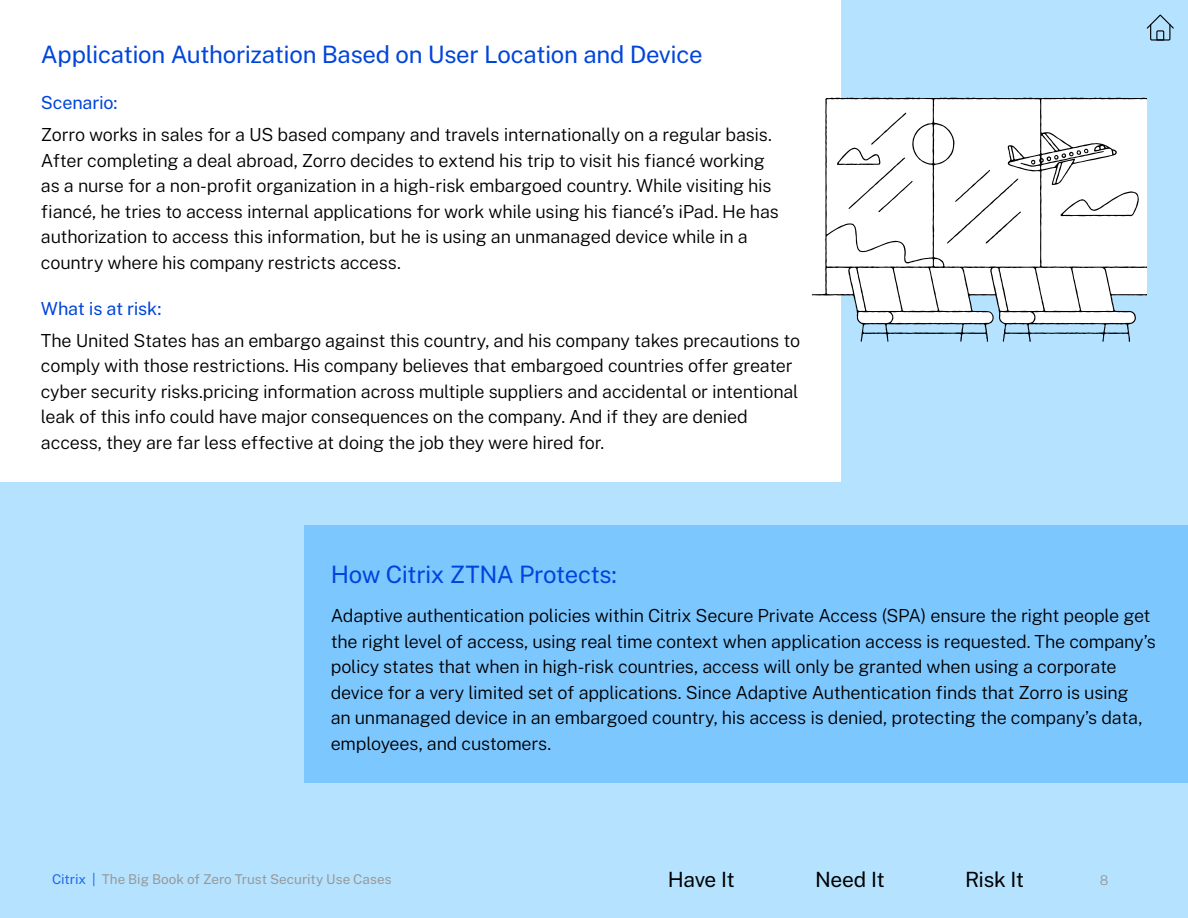
<style>
.page{position:relative;width:1188px;height:918px;background:#b5e3ff}
.page>*{position:absolute;margin:0;border:0;box-sizing:border-box;transform-origin:0 0}
.t1{font:100 24px "Public Sans";letter-spacing:-.015em;color:#0045db}
.t2{font:100 21px "Public Sans";letter-spacing:-.025em;color:#000}
.t3{font:100 18px/25.5px "Public Sans";letter-spacing:-.015em;color:#000}
.t4{font:100 18px "Public Sans";letter-spacing:-.015em;color:#0045db}
.t5{font:100 13.5px "Public Sans";color:#989898}
.s1{color:#1c69f2}
</style>
<div class="page">
<div style="left:304px;top:525px;width:883px;height:258px;background:#7dc7ff"></div>
<div style="left:0;top:0;width:840px;height:481px;background:#fff"></div>
<svg style="left:812px;top:98px;width:335px;height:244px;fill:#fff"></svg>
<svg style="left:1060px;top:191px;width:79px;height:25px;background:#e4e4e4"></svg>
<svg style="left:947px;top:170px;width:74px;height:73px;background:#f4f4f4"></svg>
<svg style="left:837px;top:113px;width:76px;height:99px;background:#f4f4f4"></svg>
<svg style="left:1046px;top:149px;width:42px;height:12px"></svg>
<svg style="left:1031px;top:160px;width:4px;height:5px"></svg>
<svg style="left:1146px;top:14px;width:28px;height:27px"></svg>
<h1 class="t1" style="left:41px;top:37px;width:663px">Application Authorization Based on User Location and Device</h1>
<p class="t4" style="left:41px;top:89px;width:78px">Scenario:</p>
<p class="t3" style="left:41px;top:121px;width:739px">Zorro works in sales for a US based company and travels internationally on a regular basis.<br>After completing a deal abroad, Zorro decides to extend his trip to visit his fiancé working as a nurse for a non-profit organization in a high-risk embargoed country. While visiting his fiancé, he tries to access internal applications for work while using his fiancé’s iPad. He has authorization to access this information, but he is using an unmanaged device while in a country where his company restricts access.</p>
<p class="t4" style="left:41px;top:295px;width:122px">What is at risk:</p>
<p class="t3" style="left:41px;top:326px;width:761px">The United States has an embargo against this country, and his company takes precautions to comply with those restrictions. His company believes that embargoed countries offer greater cyber security risks.pricing information across multiple suppliers and accidental or intentional leak of this info could have major consequences on the company. And if they are denied access, they are far less effective at doing the job they were hired for.</p>
<h1 class="t1" style="left:331px;top:557px;width:288px">How Citrix ZTNA Protects:</h1>
<p class="t3" style="left:331px;top:602px;width:827px">Adaptive authentication policies within Citrix Secure Private Access (SPA) ensure the right people get the right level of access, using real time context when application access is requested. The company’s policy states that when in high-risk countries, access will only be granted when using a corporate device for a very limited set of applications. Since Adaptive Authentication finds that Zorro is using<br>an unmanaged device in an embargoed country, his access is denied, protecting the company’s data, employees, and customers.</p>
<p class="t5" style="left:52px;top:870px;width:341px"><span class="s1">Citrix |</span> The Big Book of Zero Trust Security Use Cases</p>
<p class="t2" style="left:668px;top:864px;width:69px">Have It</p>
<p class="t2" style="left:815px;top:864px;width:71px">Need It</p>
<p class="t2" style="left:965px;top:864px;width:61px">Risk It</p>
<p class="t5" style="left:1100px;top:871px;width:10px">8</p>
</div>
